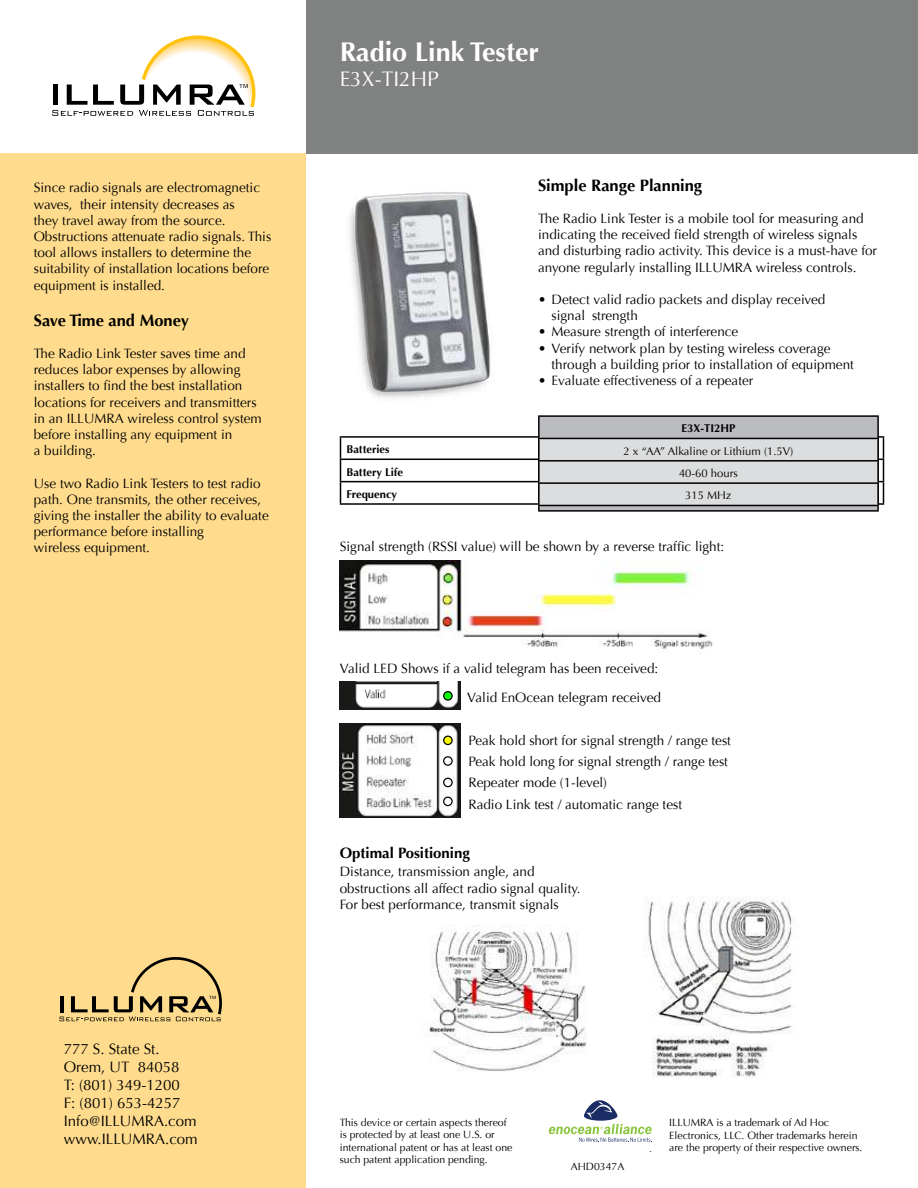
<style>
.page{position:relative;width:918px;height:1188px;background:#fff}
.page>*{position:absolute;margin:0;border:0;box-sizing:border-box;transform-origin:0 0}
.t1{font:700 27px "Optima";color:#fff}
.t2{font:21px "Optima";color:#fff}
.t3{font:700 16.5px "Optima";color:#000}
.t4{font:15px/18px "Optima";color:#000}
.t5{font:700 15px "Optima";color:#000}
.t6{font:13.5px/16.2px "Optima";color:#000}
.t7{font:11.25px/22.4px "Optima";color:#000;text-align:center}
.t8{font:700 11.25px/22.4px "Optima";color:#000}
.t9{font:11.25px "Arial";color:#000}
.t10{font:10.5px/12.6px "Optima";color:#000}
.t11{font:10.5px "Garamond";color:#000}
</style>
<div class="page">
<div style="left:0;top:0;width:918px;height:153px;background:#808181"></div>
<div style="left:0;top:0;width:306px;height:1188px;background:#ffdc8d"></div>
<div style="left:0;top:0;width:306px;height:153px;background:#fff"></div>
<svg style="left:52px;top:35px;width:204px;height:81px"></svg>
<svg style="left:549px;top:1100px;width:103px;height:42px"></svg>
<hr style="left:340px;top:436px;width:199px;height:2px;background:#000">
<hr style="left:340px;top:459px;width:199px;height:1px;background:#000">
<hr style="left:340px;top:481px;width:199px;height:1px;background:#000">
<svg style="left:340px;top:438px;width:1px;height:65px"></svg>
<hr style="left:340px;top:503px;width:199px;height:2px;background:#000">
<hr style="left:538px;top:415px;width:341px;height:2px;background:#000">
<svg style="left:538px;top:416px;width:346px;height:94px;background:#c1c2c4"></svg>
<hr style="left:538px;top:510px;width:341px;height:2px;background:#000">
<svg style="left:59px;top:957px;width:163px;height:64px"></svg>
<img style="left:429px;top:925px;width:158px;height:146px">
<img style="left:648px;top:896px;width:144px;height:182px">
<img style="left:349px;top:192px;width:194px;height:228px">
<img style="left:340px;top:560px;width:373px;height:92px">
<img style="left:340px;top:681px;width:121px;height:29px">
<svg style="left:444px;top:692px;width:8px;height:8px"></svg>
<div style="left:443px;top:691px;width:10px;height:10px;border:1px solid #000;border-radius:50%"></div>
<img style="left:340px;top:724px;width:120px;height:93px">
<div style="left:444px;top:736px;width:8px;height:9px;background:#fcfd00;border-radius:50%"></div>
<div style="left:443px;top:736px;width:10px;height:9px;border:1px solid #000;border-radius:50%"></div>
<div style="left:443px;top:756px;width:10px;height:10px;border:1px solid #000;border-radius:50%"></div>
<div style="left:443px;top:778px;width:10px;height:9px;border:1px solid #000;border-radius:50%"></div>
<div style="left:443px;top:797px;width:10px;height:9px;border:1px solid #000;border-radius:50%"></div>
<p class="t6" style="left:34px;top:181px;width:239px">Since radio signals are electromagnetic waves, their intensity decreases as<br>they travel away from the source.<br>Obstructions attenuate radio signals. This tool allows installers to determine the suitability of installation locations before equipment is installed.</p>
<p class="t3" style="left:34px;top:313px;width:157px">Save Time and Money</p>
<p class="t6" style="left:34px;top:347px;width:230px">The Radio Link Tester saves time and reduces labor expenses by allowing installers to 昀椀nd the best installation locations for receivers and transmitters in an ILLUMRA wireless control system before installing any equipment in<br>a building.</p>
<p class="t6" style="left:34px;top:476px;width:237px">Use two Radio Link Testers to test radio path. One transmits, the other receives, giving the installer the ability to evaluate performance before installing<br>wireless equipment.</p>
<p class="t4" style="left:64px;top:1042px;width:135px">777 S. State St.<br>Orem, UT 84058<br>T: (801) 349-1200<br>F: (801) 653-4257<br>Info@ILLUMRA.com www.ILLUMRA.com</p>
<h1 class="t1" style="left:340px;top:40px;width:201px">Radio Link Tester</h1>
<h2 class="t2" style="left:340px;top:70px;width:101px">E3X-TI2HP</h2>
<p class="t8" style="left:346px;top:439px;width:58px">Batteries<br>Battery Life</p>
<p class="t8" style="left:346px;top:484px;width:52px">Frequency</p>
<p class="t3" style="left:538px;top:178px;width:166px">Simple Range Planning</p>
<p class="t6" style="left:538px;top:212px;width:341px">The Radio Link Tester is a mobile tool for measuring and indicating the received 昀椀eld strength of wireless signals and disturbing radio activity. This device is a must-have for anyone regularly installing ILLUMRA wireless controls.</p>
<p class="t6" style="left:552px;top:292px;width:275px;text-indent:-14px">• Detect valid radio packets and display received signal strength</p>
<p class="t6" style="left:538px;top:324px;width:202px">• Measure strength of interference</p>
<p class="t6" style="left:552px;top:340px;width:304px;text-indent:-14px">• Verify network plan by testing wireless coverage through a building prior to installation of equipment</p>
<p class="t6" style="left:538px;top:373px;width:217px">• Evaluate effectiveness of a repeater</p>
<p class="t8" style="left:682px;top:419px;width:55px">E3X-TI2HP</p>
<p class="t7" style="left:624px;top:441px;width:171px">2 x “AA” Alkaline or Lithium (1.5V)<br>40-60 hours<br>315 MHz</p>
<p class="t9" style="left:678px;top:463px;width:63px">40-60 Hours</p>
<p class="t6" style="left:340px;top:539px;width:386px">Signal strength (RSSI value) will be shown by a reverse traf昀椀c light:</p>
<p class="t6" style="left:340px;top:661px;width:320px">Valid LED Shows if a valid telegram has been received:</p>
<p class="t6" style="left:467px;top:690px;width:195px">Valid EnOcean telegram received</p>
<p class="t6" style="left:468px;top:731px;width:264px;line-height:21px">Peak hold short for signal strength / range test<br>Peak hold long for signal strength / range test<br>Repeater mode (1-level)</p>
<p class="t6" style="left:468px;top:798px;width:215px">Radio Link test / automatic range test</p>
<p class="t5" style="left:340px;top:847px;width:132px">Optimal Positioning</p>
<p class="t6" style="left:340px;top:865px;width:242px">Distance, transmission angle, and obstructions all affect radio signal quality.<br>For best performance, transmit signals</p>
<p class="t10" style="left:340px;top:1117px;width:174px">This device or certain aspects thereof is protected by at least one U.S. or international patent or has at least one such patent application pending.</p>
<p class="t10" style="left:669px;top:1117px;width:190px">ILLUMRA is a trademark of Ad Hoc<br>Electronics, LLC. Other trademarks herein</p>
<p class="t11" style="left:649px;top:1143px;width:4px">.</p>
<p class="t10" style="left:669px;top:1142px;width:195px">are the property of their respective owners.</p>
<p class="t10" style="left:571px;top:1161px;width:55px">AHD0347A</p>
</div>
